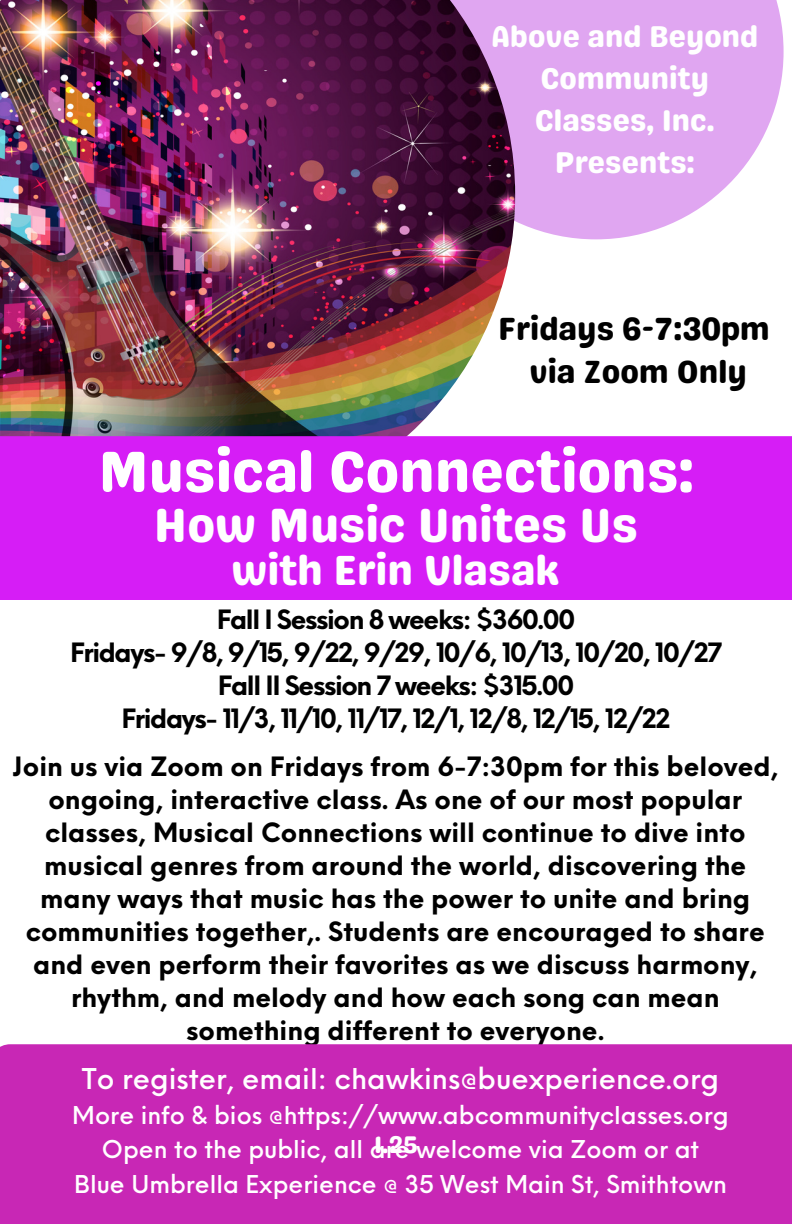
<style>
.page{position:relative;width:792px;height:1224px;background:#fff}
.page>*{position:absolute;margin:0;border:0;box-sizing:border-box;transform-origin:0 0}
.t1{font:58px "Genty Sans";color:#fff}
.t2{font:48px "Genty Sans";color:#fff}
.t3{font:42px "Genty Sans";color:#fff}
.t4{font:32px "Genty Sans";color:#000}
.t5{font:30px/42px "Genty Sans";color:#fff;text-align:center}
.t6{font:500 28px "Neue Einstellung";color:#fff}
.t7{font:700 26px/33px "Neue Einstellung";color:#000;text-align:center}
.t8{font:700 26px "Neue Einstellung";letter-spacing:-.055em;color:#000}
.t9{font:500 24px "Neue Einstellung";color:#fff}
.t10{font:24px "Genty Sans";color:#fff}
</style>
<div class="page">
<div style="left:408px;top:0;width:376px;height:239px;background:#e0a6f1"></div>
<img style="left:0;top:0;width:515px;height:436px">
<div style="left:0;top:436px;width:792px;height:164px;background:#d61df6"></div>
<div style="left:0;top:1044px;width:792px;height:180px;background:#c827b5"></div>
<p class="t5" style="left:491px;top:15px;width:269px">Above and Beyond<br>Community<br>Classes, Inc.<br>Presents:</p>
<p class="t4" style="left:498px;top:309px;width:273px">Fridays 6-7:30pm</p>
<p class="t4" style="left:529px;top:353px;width:219px">via Zoom Only</p>
<p class="t1" style="left:98px;top:437px;width:597px">Musical Connections:</p>
<p class="t2" style="left:154px;top:496px;width:486px">How Music Unites Us</p>
<p class="t3" style="left:231px;top:545px;width:331px">with Erin Vlasak</p>
<p class="t8" style="left:217px;top:596px;width:360px">Fall I Session 8 weeks: $360.00</p>
<p class="t8" style="left:70px;top:629px;width:653px">Fridays- 9/8, 9/15, 9/22, 9/29, 10/6, 10/13, 10/20, 10/27</p>
<p class="t8" style="left:218px;top:662px;width:358px">Fall II Session 7 weeks: $315.00</p>
<p class="t8" style="left:122px;top:695px;width:550px">Fridays- 11/3, 11/10, 11/17, 12/1, 12/8, 12/15, 12/22</p>
<p class="t7" style="left:12px;top:748px;width:768px">Join us via Zoom on Fridays from 6-7:30pm for this beloved, ongoing, interactive class. As one of our most popular classes, Musical Connections will continue to dive into musical genres from around the world, discovering the many ways that music has the power to unite and bring communities together,. Students are encouraged to share and even perform their favorites as we discuss harmony, rhythm, and melody and how each song can mean something different to everyone.</p>
<p class="t6" style="left:82px;top:1054px;width:639px">To register, email: chawkins@buexperience.org</p>
<p class="t9" style="left:72px;top:1093px;width:658px">More info &amp; bios @https://www.abcommunityclasses.org</p>
<p class="t9" style="left:102px;top:1128px;width:599px">Open to the public, all are welcome via Zoom or at</p>
<p class="t9" style="left:74px;top:1162px;width:654px">Blue Umbrella Experience @ 35 West Main St, Smithtown</p>
<p class="t10" style="left:374px;top:1130px;width:45px">1.25</p>
</div>
